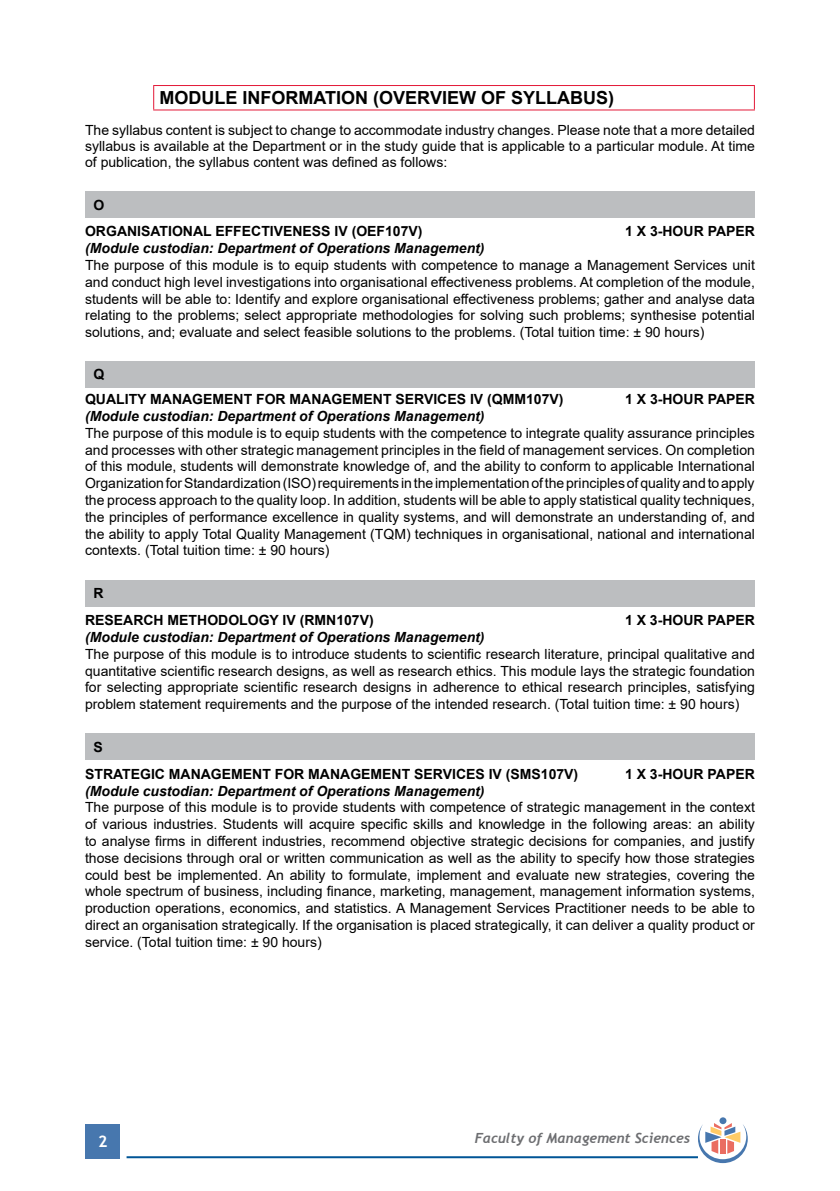
<style>
.page{position:relative;width:840px;height:1191px;background:#fff}
.page>*{position:absolute;margin:0;border:0;box-sizing:border-box;transform-origin:0 0}
.t1{font:700 18px "Arial";color:#000}
.t2{font:700 16px "Trebuchet MS";color:#fff}
.t3{font:14px/16.8px "Arial";color:#000;text-align:justify}
.t4{font:700 14px/26.8px "Arial";color:#000}
.t5{font:italic 700 14px "Arial";color:#000}
.t6{font:italic 700 14px "Trebuchet";color:#6d6e71}
</style>
<div class="page">
<div style="left:86px;top:1124px;width:34px;height:34px;background:#4777ae"></div>
<hr style="left:126px;top:1156px;width:571px;height:2px;background:#005596">
<div style="left:719px;top:1117px;width:7px;height:7px;background:#4777ae;border-radius:50%"></div>
<svg style="left:697px;top:1123px;width:50px;height:40px"></svg>
<hr style="left:153px;top:85px;width:601px;height:1px;background:#e31837">
<svg style="left:153px;top:86px;width:1px;height:23px"></svg>
<svg style="left:753px;top:86px;width:1px;height:23px"></svg>
<hr style="left:153px;top:109px;width:601px;height:1px;background:#e31837">
<div style="left:85px;top:191px;width:669px;height:26px;background:#bcbec0"></div>
<div style="left:85px;top:361px;width:669px;height:26px;background:#bcbec0"></div>
<div style="left:85px;top:580px;width:669px;height:26px;background:#bcbec0"></div>
<div style="left:85px;top:733px;width:669px;height:27px;background:#bcbec0"></div>
<p class="t1" style="left:159px;top:85px;width:456px">MODULE INFORMATION (OVERVIEW OF SYLLABUS)</p>
<p class="t3" style="left:85px;top:122px;width:671px;line-height:16px">The syllabus content is subject to change to accommodate industry changes. Please note that a more detailed syllabus is available at the Department or in the study guide that is applicable to a particular module. At time of publication, the syllabus content was defined as follows:</p>
<p class="t4" style="left:85px;top:191px;width:339px;text-indent:8px">O<br>ORGANISATIONAL EFFECTIVENESS IV (OEF107V)</p>
<p class="t4" style="left:624px;top:218px;width:131px">1 X 3-HOUR PAPER</p>
<p class="t5" style="left:85px;top:239px;width:401px">(Module custodian: Department of Operations Management)</p>
<p class="t3" style="left:85px;top:256px;width:671px">The purpose of this module is to equip students with competence to manage a Management Services unit and conduct high level investigations into organisational effectiveness problems. At completion of the module, students will be able to: Identify and explore organisational effectiveness problems; gather and analyse data relating to the problems; select appropriate methodologies for solving such problems; synthesise potential solutions, and; evaluate and select feasible solutions to the problems. (Total tuition time: ± 90 hours)</p>
<p class="t4" style="left:85px;top:362px;width:479px;line-height:24.8px;text-indent:8px">Q<br>QUALITY MANAGEMENT FOR MANAGEMENT SERVICES IV (QMM107V)</p>
<p class="t4" style="left:624px;top:386px;width:131px">1 X 3-HOUR PAPER</p>
<p class="t5" style="left:85px;top:407px;width:401px">(Module custodian: Department of Operations Management)</p>
<p class="t3" style="left:85px;top:424px;width:671px">The purpose of this module is to equip students with the competence to integrate quality assurance principles and processes with other strategic management principles in the field of management services. On completion of this module, students will demonstrate knowledge of, and the ability to conform to applicable International Organization for Standardization (ISO) requirements in the implementation of the principles of quality and to apply the process approach to the quality loop. In addition, students will be able to apply statistical quality techniques, the principles of performance excellence in quality systems, and will demonstrate an understanding of, and the ability to apply Total Quality Management (TQM) techniques in organisational, national and international contexts. (Total tuition time: ± 90 hours)</p>
<p class="t4" style="left:85px;top:580px;width:290px;text-indent:8px">R<br>RESEARCH METHODOLOGY IV (RMN107V)</p>
<p class="t4" style="left:624px;top:607px;width:131px">1 X 3-HOUR PAPER</p>
<p class="t5" style="left:85px;top:628px;width:401px">(Module custodian: Department of Operations Management)</p>
<p class="t3" style="left:85px;top:645px;width:671px">The purpose of this module is to introduce students to scientific research literature, principal qualitative and quantitative scientific research designs, as well as research ethics. This module lays the strategic foundation for selecting appropriate scientific research designs in adherence to ethical research principles, satisfying problem statement requirements and the purpose of the intended research. (Total tuition time: ± 90 hours)</p>
<p class="t4" style="left:85px;top:733px;width:494px;text-indent:8px">S<br>STRATEGIC MANAGEMENT FOR MANAGEMENT SERVICES IV (SMS107V)</p>
<p class="t4" style="left:624px;top:760px;width:131px">1 X 3-HOUR PAPER</p>
<p class="t5" style="left:85px;top:781px;width:401px">(Module custodian: Department of Operations Management)</p>
<p class="t3" style="left:85px;top:799px;width:671px">The purpose of this module is to provide students with competence of strategic management in the context of various industries. Students will acquire specific skills and knowledge in the following areas: an ability to analyse firms in different industries, recommend objective strategic decisions for companies, and justify those decisions through oral or written communication as well as the ability to specify how those strategies could best be implemented. An ability to formulate, implement and evaluate new strategies, covering the whole spectrum of business, including finance, marketing, management, management information systems, production operations, economics, and statistics. A Management Services Practitioner needs to be able to direct an organisation strategically. If the organisation is placed strategically, it can deliver a quality product or service. (Total tuition time: ± 90 hours)</p>
<p class="t2" style="left:98px;top:1131px;width:11px">2</p>
<p class="t6" style="left:474px;top:1129px;width:217px">Faculty of Management Sciences</p>
</div>
